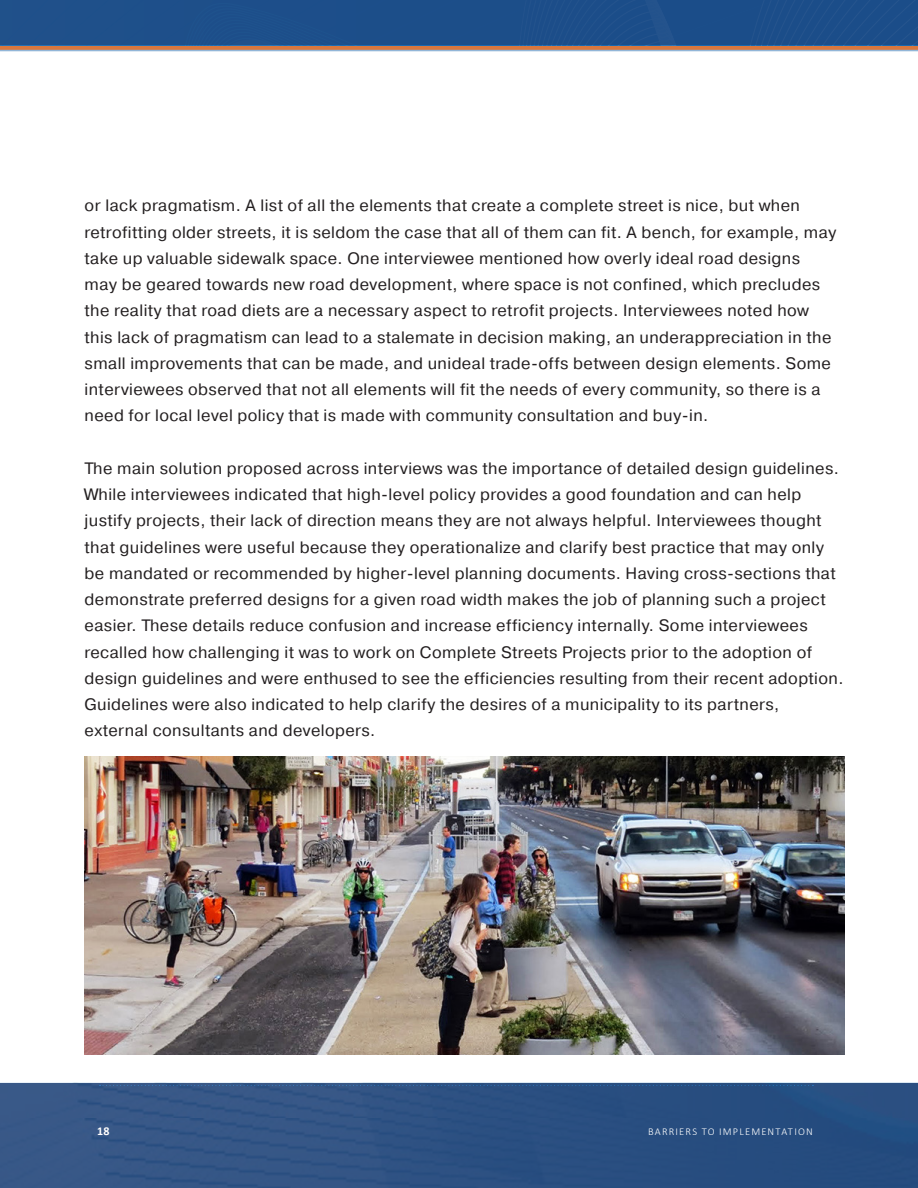
<style>
.page{position:relative;width:918px;height:1188px;background:#fff}
.page>*{position:absolute;margin:0;border:0;box-sizing:border-box;transform-origin:0 0}
.Bulk_Text{font:16.5px/26.2px "Pragmatica";letter-spacing:.025em;color:#231f20}
.Footer___Page_Number{font:700 12px "Calibri";color:#fff}
.Footer___Page_Number-2{font:300 10.5px "Calibri";letter-spacing:.11em;color:#fff}
</style>
<div class="page">
<img style="left:0;top:1083px;width:918px;height:105px">
<svg style="left:0;top:45px;width:918px;height:6px;background:#ab816f"></svg>
<div style="left:0;top:0;width:918px;height:45px;background:#1c4e89"></div>
<img style="left:85px;top:756px;width:759px;height:299px">
<p class="Bulk_Text" style="left:85px;top:193px;width:753px">or lack pragmatism. A list of all the elements that create a complete street is nice, but when retrofitting older streets, it is seldom the case that all of them can fit. A bench, for example, may take up valuable sidewalk space. One interviewee mentioned how overly ideal road designs may be geared towards new road development, where space is not confined, which precludes the reality that road diets are a necessary aspect to retrofit projects. Interviewees noted how this lack of pragmatism can lead to a stalemate in decision making, an underappreciation in the small improvements that can be made, and unideal trade-offs between design elements. Some interviewees observed that not all elements will fit the needs of every community, so there is a need for local level policy that is made with community consultation and buy-in.</p>
<p class="Bulk_Text" style="left:85px;top:455px;width:760px">The main solution proposed across interviews was the importance of detailed design guidelines.<br>While interviewees indicated that high-level policy provides a good foundation and can help justify projects, their lack of direction means they are not always helpful. Interviewees thought that guidelines were useful because they operationalize and clarify best practice that may only be mandated or recommended by higher-level planning documents. Having cross-sections that demonstrate preferred designs for a given road width makes the job of planning such a project easier. These details reduce confusion and increase efficiency internally. Some interviewees recalled how challenging it was to work on Complete Streets Projects prior to the adoption of design guidelines and were enthused to see the efficiencies resulting from their recent adoption.<br>Guidelines were also indicated to help clarify the desires of a municipality to its partners, external consultants and developers.</p>
<p class="Footer___Page_Number" style="left:97px;top:1123px;width:14px">18</p>
<p class="Footer___Page_Number-2" style="left:648px;top:1125px;width:166px">BARRIERS TO IMPLEMENTATION</p>
</div>
